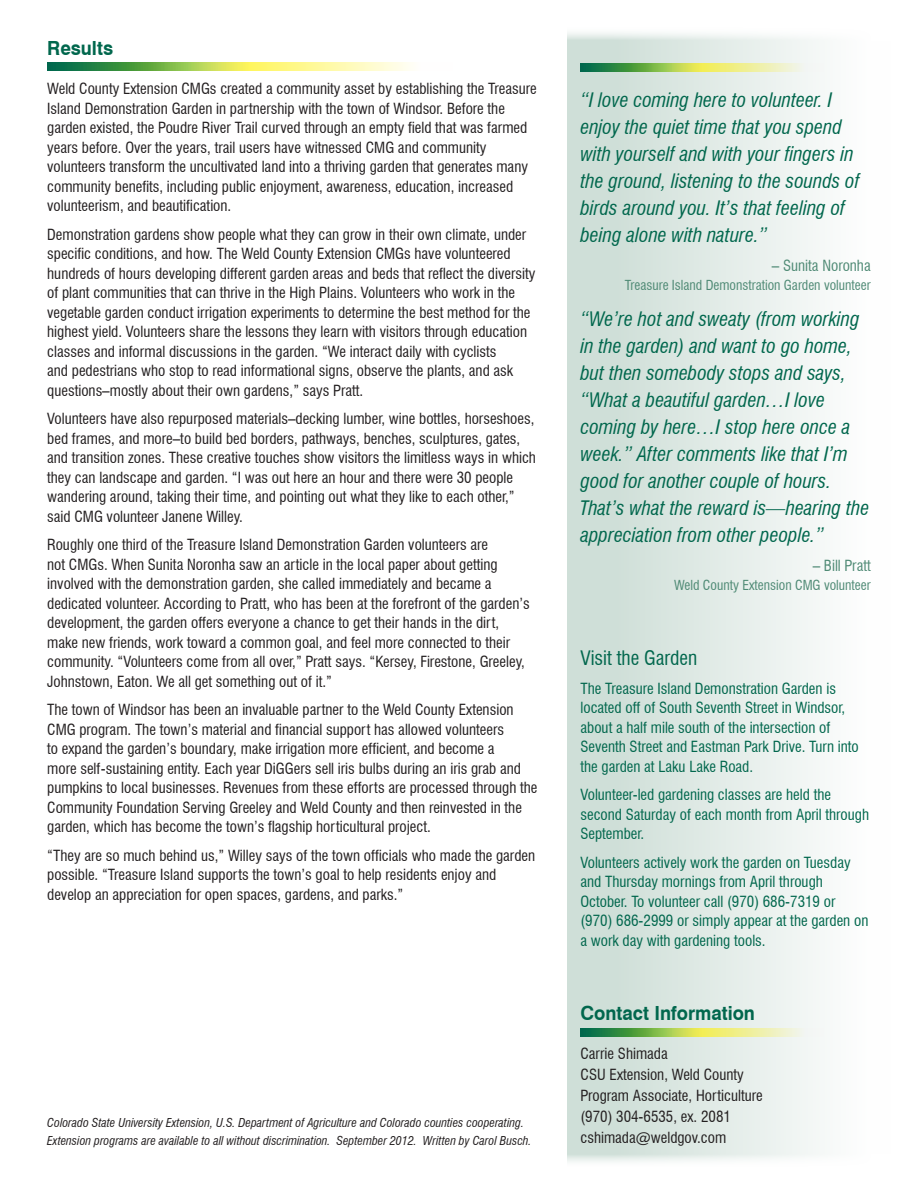
<style>
.page{position:relative;width:918px;height:1188px;background:#fff}
.page>*{position:absolute;margin:0;border:0;box-sizing:border-box;transform-origin:0 0}
.quote{font:italic condensed 19.5px/27px "Swiss 721 BT";color:#01674d}
.head_2{font:700 19.5px "Swiss 721 BT";color:#01674d;scale:.95 1}
.quote-2{font:condensed 19.5px "Swiss 721 BT";color:#01674d}
.body{font:condensed 15px/19.5px "Swiss 721 BT";color:#231f20}
.body-2{font:condensed 15px/19.5px "Swiss 721 BT";color:#01674d}
.quotee{font:condensed 15px "Swiss 721 BT";color:#4f8a75}
.quotee-2{font:condensed 13.5px "Swiss 721 BT";color:#4f8a75}
.t1{font:italic condensed 12px/18px "Swiss 721 BT";color:#231f20}
</style>
<div class="page">
<div style="left:567px;top:27px;width:324px;height:1141px;background:linear-gradient(to right,#c9dbd3,#fff)"></div>
<svg style="left:47px;top:63px;width:364px;height:7px;background:#adce74"></svg>
<svg style="left:580px;top:1029px;width:244px;height:7px;background:#accc7b"></svg>
<svg style="left:580px;top:64px;width:244px;height:7px;background:#accc7b"></svg>
<p class="head_2" style="left:47px;top:37px;width:71px">Results</p>
<p class="body" style="left:47px;top:79px;width:491px">Weld County Extension CMGs created a community asset by establishing the Treasure Island Demonstration Garden in partnership with the town of Windsor. Before the garden existed, the Poudre River Trail curved through an empty field that was farmed years before. Over the years, trail users have witnessed CMG and community volunteers transform the uncultivated land into a thriving garden that generates many community benefits, including public enjoyment, awareness, education, increased volunteerism, and beautification.</p>
<p class="body" style="left:47px;top:225px;width:490px">Demonstration gardens show people what they can grow in their own climate, under specific conditions, and how. The Weld County Extension CMGs have volunteered hundreds of hours developing different garden areas and beds that reflect the diversity of plant communities that can thrive in the High Plains. Volunteers who work in the vegetable garden conduct irrigation experiments to determine the best method for the highest yield. Volunteers share the lessons they learn with visitors through education classes and informal discussions in the garden. “We interact daily with cyclists<br>and pedestrians who stop to read informational signs, observe the plants, and ask questions–mostly about their own gardens,” says Pratt.</p>
<p class="body" style="left:47px;top:409px;width:490px">Volunteers have also repurposed materials–decking lumber, wine bottles, horseshoes, bed frames, and more–to build bed borders, pathways, benches, sculptures, gates, and transition zones. These creative touches show visitors the limitless ways in which they can landscape and garden. “I was out here an hour and there were 30 people wandering around, taking their time, and pointing out what they like to each other,” said CMG volunteer Janene Willey.</p>
<p class="body" style="left:47px;top:535px;width:484px">Roughly one third of the Treasure Island Demonstration Garden volunteers are<br>not CMGs. When Sunita Noronha saw an article in the local paper about getting involved with the demonstration garden, she called immediately and became a dedicated volunteer. According to Pratt, who has been at the forefront of the garden’s development, the garden offers everyone a chance to get their hands in the dirt, make new friends, work toward a common goal, and feel more connected to their community. “Volunteers come from all over,” Pratt says. “Kersey, Firestone, Greeley, Johnstown, Eaton. We all get something out of it.”</p>
<p class="body" style="left:47px;top:700px;width:492px">The town of Windsor has been an invaluable partner to the Weld County Extension CMG program. The town’s material and financial support has allowed volunteers<br>to expand the garden’s boundary, make irrigation more efficient, and become a<br>more self-sustaining entity. Each year DiGGers sell iris bulbs during an iris grab and pumpkins to local businesses. Revenues from these efforts are processed through the Community Foundation Serving Greeley and Weld County and then reinvested in the garden, which has become the town’s flagship horticultural project.</p>
<p class="body" style="left:47px;top:846px;width:489px">“They are so much behind us,” Willey says of the town officials who made the garden possible. “Treasure Island supports the town’s goal to help residents enjoy and develop an appreciation for open spaces, gardens, and parks.”</p>
<p class="t1" style="left:47px;top:1114px;width:486px">Colorado State University Extension, U.S. Department of Agriculture and Colorado counties cooperating.<br>Extension programs are available to all without discrimination. September 2012. Written by Carol Busch.</p>
<p class="quote" style="left:580px;top:87px;width:281px">“I love coming here to volunteer. I enjoy the quiet time that you spend with yourself and with your fingers in the ground, listening to the sounds of birds around you. It’s that feeling of being alone with nature.”</p>
<p class="quotee" style="left:772px;top:256px;width:100px">– Sunita Noronha</p>
<p class="quotee-2" style="left:625px;top:277px;width:247px">Treasure Island Demonstration Garden volunteer</p>
<p class="quote" style="left:580px;top:306px;width:290px">“We’re hot and sweaty (from working in the garden) and want to go home, but then somebody stops and says, “What a beautiful garden…I love coming by here…I stop here once a week.” After comments like that I’m good for another couple of hours.<br>That’s what the reward is—hearing the appreciation from other people.”</p>
<p class="quotee" style="left:813px;top:556px;width:60px">– Bill Pratt</p>
<p class="quotee-2" style="left:674px;top:577px;width:198px">Weld County Extension CMG volunteer</p>
<p class="quote-2" style="left:580px;top:647px;width:118px">Visit the Garden</p>
<p class="body-2" style="left:580px;top:679px;width:280px">The Treasure Island Demonstration Garden is located off of South Seventh Street in Windsor, about a half mile south of the intersection of Seventh Street and Eastman Park Drive. Turn into the garden at Laku Lake Road.</p>
<p class="body-2" style="left:580px;top:785px;width:290px">Volunteer-led gardening classes are held the second Saturday of each month from April through<br>September.</p>
<p class="body-2" style="left:580px;top:853px;width:289px">Volunteers actively work the garden on Tuesday and Thursday mornings from April through October. To volunteer call (970) 686-7319 or (970) 686-2999 or simply appear at the garden on a work day with gardening tools.</p>
<p class="head_2" style="left:580px;top:1002px;width:185px">Contact Information</p>
<p class="body" style="left:580px;top:1044px;width:89px">Carrie Shimada</p>
<p class="body" style="left:580px;top:1065px;width:165px">CSU Extension, Weld County</p>
<p class="body" style="left:580px;top:1086px;width:184px">Program Associate, Horticulture</p>
<p class="body" style="left:580px;top:1107px;width:152px">(970) 304-6535, ex. 2081</p>
<p class="body" style="left:580px;top:1128px;width:147px">cshimada@weldgov.com</p>
</div>
